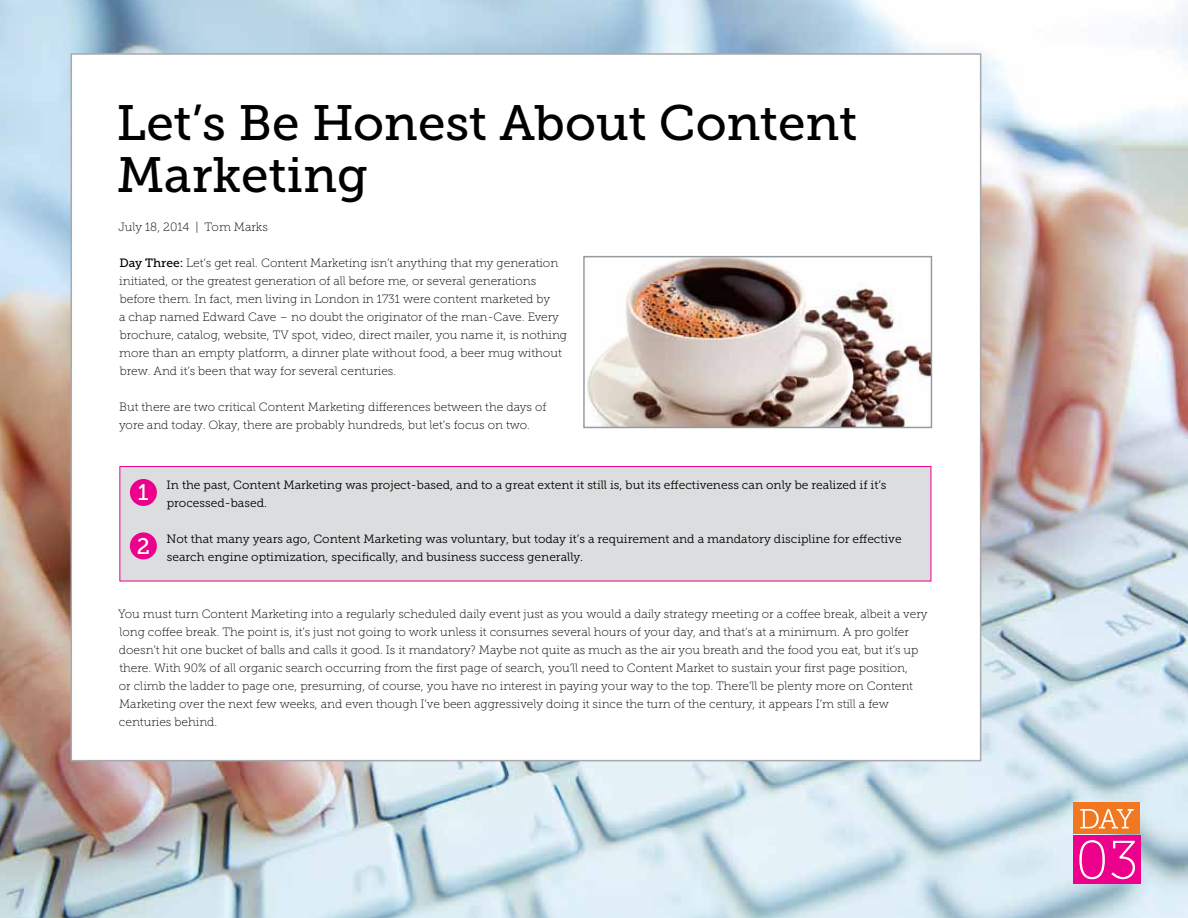
<style>
.page{position:relative;width:1188px;height:918px;background:#fff}
.page>*{position:absolute;margin:0;border:0;box-sizing:border-box;transform-origin:0 0}
.t1{font:54px "Museo Slab 100";color:#fff}
.t2{font:49.5px/52.5px "Museo Slab 500";color:#000}
.t3{font:22.5px "Museo Slab 500";color:#fff}
.t4{font:12px/18px "Museo Slab 100";color:#000}
.t5{font:12px/18px "Museo Slab 300";color:#000}
.s1{font-family:"Museo Slab 500"}
</style>
<div class="page">
<img style="left:0;top:0;width:1188px;height:918px">
<div style="left:1074px;top:802px;width:66px;height:32px;background:#f17821"></div>
<div style="left:1074px;top:836px;width:67px;height:48px;background:#ec008c"></div>
<svg style="left:1080px;top:809px;width:54px;height:19px"></svg>
<div style="left:71px;top:53px;width:910px;height:708px;background:#fff;border:2px solid #a7a9ac"></div>
<img style="left:587px;top:259px;width:342px;height:166px">
<div style="left:583px;top:256px;width:349px;height:172px;border:2px solid #949ca1"></div>
<div style="left:119px;top:466px;width:812px;height:115px;background:#dcddde;border:1px solid #ec008c"></div>
<div style="left:130px;top:479px;width:27px;height:27px;background:#ec008c;border-radius:50%"></div>
<div style="left:130px;top:532px;width:27px;height:27px;background:#ec008c;border-radius:50%"></div>
<h2 class="t2" style="left:117px;top:97px;width:742px">Let’s Be Honest About Content<br>Marketing</h2>
<p class="t4" style="left:119px;top:218px;width:151px">July 18, 2014 | Tom Marks</p>
<p class="t4" style="left:119px;top:254px;width:450px"><span class="s1">Day Three:</span> Let’s get real. Content Marketing isn’t anything that my generation initiated, or the greatest generation of all before me, or several generations before them. In fact, men living in London in 1731 were content marketed by<br>a chap named Edward Cave – no doubt the originator of the man-Cave. Every brochure, catalog, website, TV spot, video, direct mailer, you name it, is nothing more than an empty platform, a dinner plate without food, a beer mug without brew. And it’s been that way for several centuries.</p>
<p class="t4" style="left:119px;top:398px;width:429px">But there are two critical Content Marketing differences between the days of yore and today. Okay, there are probably hundreds, but let’s focus on two.</p>
<h3 class="t3" style="left:138px;top:480px;width:12px">1</h3>
<h3 class="t3" style="left:137px;top:534px;width:15px">2</h3>
<p class="t5" style="left:167px;top:476px;width:721px">In the past, Content Marketing was project-based, and to a great extent it still is, but its effectiveness can only be realized if it’s processed-based.</p>
<p class="t5" style="left:167px;top:530px;width:736px">Not that many years ago, Content Marketing was voluntary, but today it’s a requirement and a mandatory discipline for effective search engine optimization, specifically, and business success generally.</p>
<p class="t4" style="left:118px;top:605px;width:811px">You must turn Content Marketing into a regularly scheduled daily event just as you would a daily strategy meeting or a coffee break, albeit a very long coffee break. The point is, it’s just not going to work unless it consumes several hours of your day, and that’s at a minimum. A pro golfer doesn’t hit one bucket of balls and calls it good. Is it mandatory? Maybe not quite as much as the air you breath and the food you eat, but it’s up there. With 90% of all organic search occurring from the first page of search, you’ll need to Content Market to sustain your first page position,<br>or climb the ladder to page one, presuming, of course, you have no interest in paying your way to the top. There’ll be plenty more on Content Marketing over the next few weeks, and even though I’ve been aggressively doing it since the turn of the century, it appears I’m still a few centuries behind.</p>
<h1 class="t1" style="left:1076px;top:831px;width:64px">03</h1>
</div>
